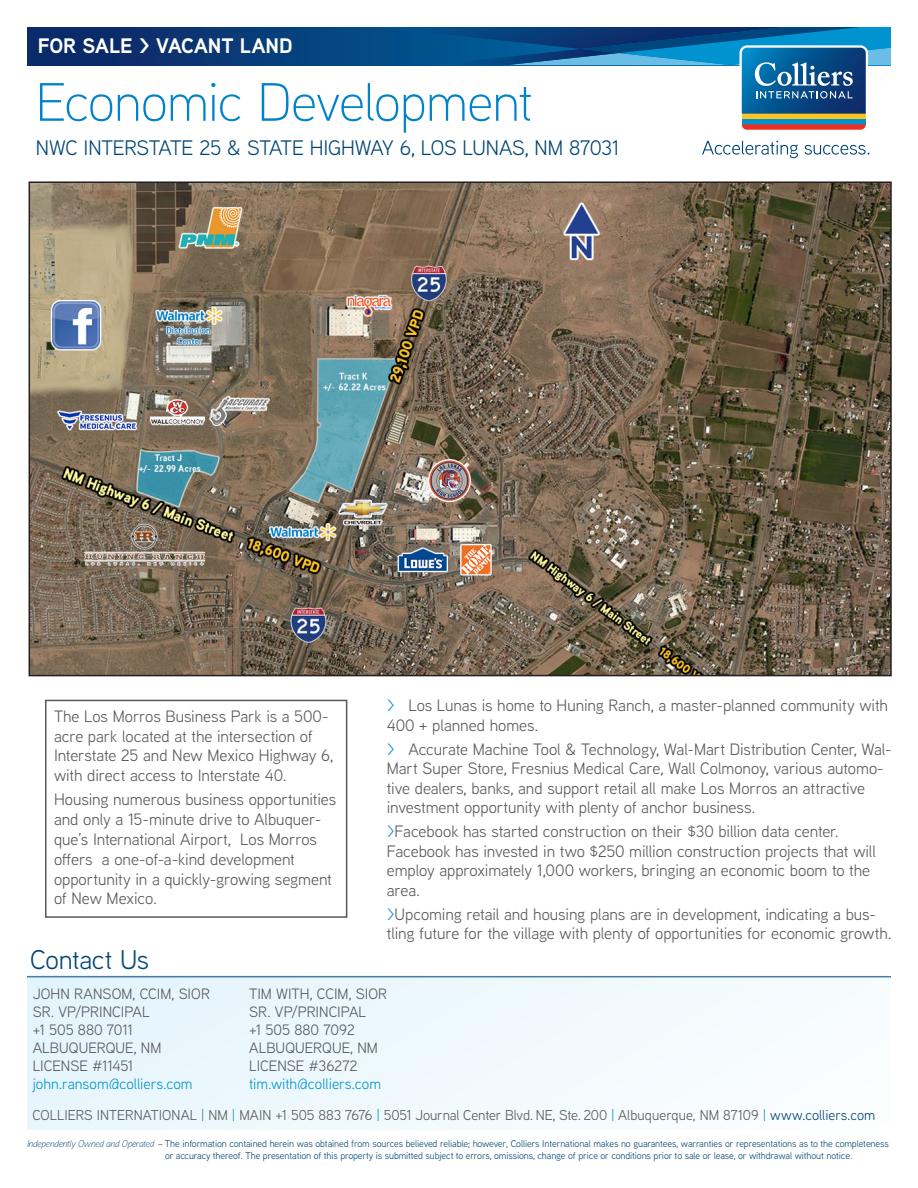
<style>
.page{position:relative;width:918px;height:1188px;background:#fff}
.page>*{position:absolute;margin:0;border:0;box-sizing:border-box;transform-origin:0 0}
.Property_Headline{font:300 54px "Aaux Next";letter-spacing:-.015em;color:#0083ca}
.t1{font:27px "Aaux Next";letter-spacing:-.01em;color:#004675}
.Property_Type_Lease{font:21px "Aaux Next";letter-spacing:-.015em;color:#004675}
.Property_Type_Lease-2{font:700 21px "Aaux Next";color:#fff}
.Demo_chart_text{font:16.5px/19.8px "Aaux Next";letter-spacing:-.005em;color:#57585a}
.Contact{font:15px/18px "Aaux Next";color:#57585a}
.t2{font:14.25px "Aaux Next";color:#57585a}
.t3{font:9.75px/11.7px "Aaux Next";letter-spacing:-.01em;color:#004675}
.s1{color:#0093d0}
.s2{font-weight:300;color:#004675}
.s3{color:#004675}
.s4{font-weight:300;font-style:italic}
</style>
<div class="page">
<div style="left:27px;top:976px;width:864px;height:154px;background:#eff9fd"></div>
<hr style="left:27px;top:976px;width:864px;height:1px;background:#004675">
<svg style="left:27px;top:27px;width:350px;height:38px;background:#083774"></svg>
<svg style="left:702px;top:141px;width:96px;height:17px"></svg>
<svg style="left:805px;top:145px;width:65px;height:10px"></svg>
<svg style="left:377px;top:27px;width:514px;height:103px"></svg>
<img style="left:32px;top:184px;width:857px;height:489px">
<div style="left:45px;top:700px;width:302px;height:218px;border:2px solid #57585a"></div>
<p class="Property_Type_Lease-2" style="left:38px;top:31px;width:256px">FOR SALE &gt; VACANT LAND</p>
<p class="Property_Headline" style="left:36px;top:66px;width:499px">Economic Development</p>
<p class="Property_Type_Lease" style="left:36px;top:134px;width:585px">NWC INTERSTATE 25 &amp; STATE HIGHWAY 6, LOS LUNAS, NM 87031</p>
<p class="Demo_chart_text" style="left:54px;top:706px;width:281px">The Los Morros Business Park is a 500- acre park located at the intersection of Interstate 25 and New Mexico Highway 6, with direct access to Interstate 40.</p>
<p class="Demo_chart_text" style="left:54px;top:789px;width:284px">Housing numerous business opportunities and only a 15-minute drive to Albuquer&shy;que’s International Airport, Los Morros offers a one-of-a-kind development opportunity in a quickly-growing segment of New Mexico.</p>
<h2 class="t1" style="left:30px;top:941px;width:121px">Contact Us</h2>
<p class="Demo_chart_text" style="left:387px;top:695px;width:503px"><span class="s1">&gt;</span> Los Lunas is home to Huning Ranch, a master-planned community with<br>400 + planned homes.</p>
<p class="Demo_chart_text" style="left:387px;top:739px;width:506px"><span class="s1">&gt;</span> Accurate Machine Tool &amp; Technology, Wal-Mart Distribution Center, Wal-Mart Super Store, Fresnius Medical Care, Wall Colmonoy, various automo&shy;tive dealers, banks, and support retail all make Los Morros an attractive investment opportunity with plenty of anchor business.</p>
<p class="Demo_chart_text" style="left:387px;top:821px;width:491px"><span class="s1">&gt;</span>Facebook has started construction on their $30 billion data center.<br>Facebook has invested in two $250 million construction projects that will employ approximately 1,000 workers, bringing an economic boom to the area.</p>
<p class="Demo_chart_text" style="left:387px;top:904px;width:506px"><span class="s1">&gt;</span>Upcoming retail and housing plans are in development, indicating a bus&shy;tling future for the village with plenty of opportunities for economic growth.</p>
<p class="Contact" style="left:33px;top:984px;width:179px">JOHN RANSOM, CCIM, SIOR<br>SR. VP/PRINCIPAL<br>+1 505 880 7011<br>ALBUQUERQUE, NM<br>LICENSE #11451 <span class="s1">john.ransom@colliers.com</span></p>
<p class="Contact" style="left:249px;top:984px;width:140px">TIM WITH, CCIM, SIOR<br>SR. VP/PRINCIPAL<br>+1 505 880 7092<br>ALBUQUERQUE, NM<br>LICENSE #36272 <span class="s1">tim.with@colliers.com</span></p>
<p class="t2" style="left:32px;top:1105px;width:844px">COLLIERS INTERNATIONAL <span class="s2">|</span> NM <span class="s1">|</span> MAIN +1 505 883 7676 <span class="s1">|</span> 5051 Journal Center Blvd. NE, Ste. 200 <span class="s1">|</span> Albuquerque, NM 87109 <span class="s1">|</span> <span class="s3">www.colliers.com</span></p>
<p class="t3" style="left:165px;top:1138px;width:725px;text-indent:-138px"><span class="s4">Independently Owned and Operated</span> – The information contained herein was obtained from sources believed reliable; however, Colliers International makes no guarantees, warranties or representations as to the completeness or accuracy thereof. The presentation of this property is submitted subject to errors, omissions, change of price or conditions prior to sale or lease, or withdrawal without notice.</p>
</div>
